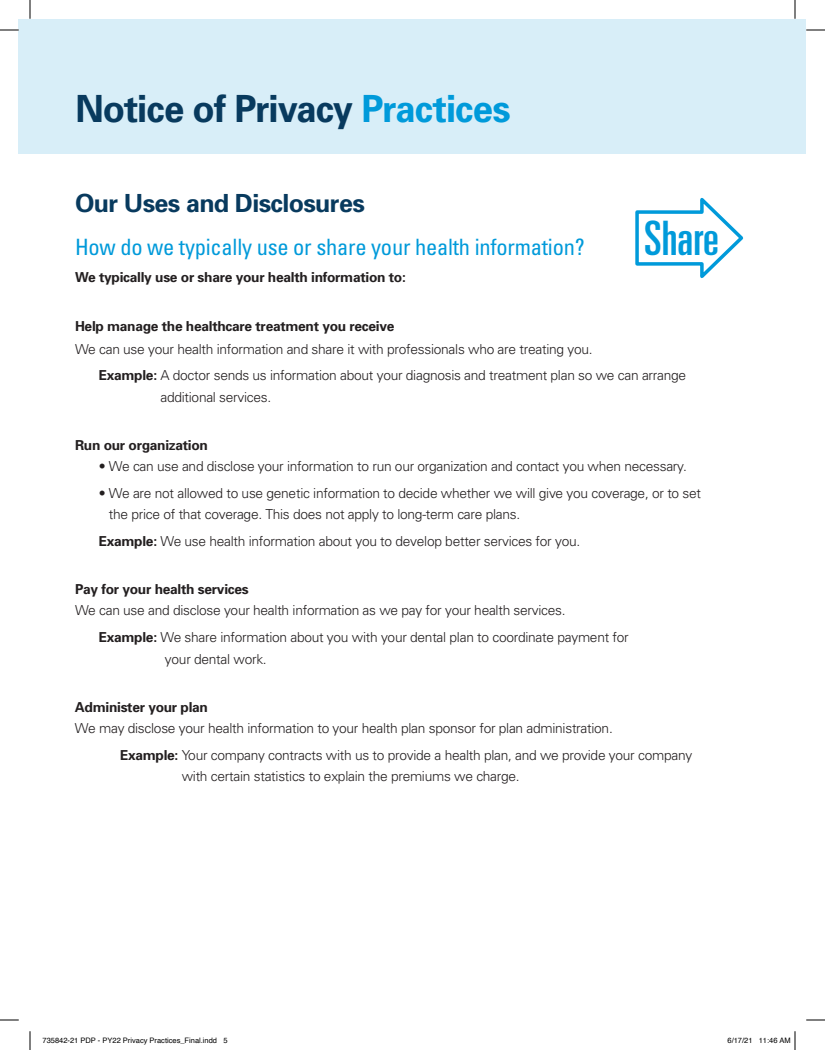
<style>
.page{position:relative;width:825px;height:1050px;background:#fff}
.page>*{position:absolute;margin:0;border:0;box-sizing:border-box;transform-origin:0 0}
.t1{font:ultra-condensed 47.5px "Univers";color:#009ada}
.t2{font:700 37.5px "Univers";letter-spacing:-.025em;color:#083a5e}
.t3{font:700 25px "Univers";letter-spacing:-.025em;color:#083a5e}
.t4{font:condensed 22.5px "Univers";letter-spacing:-.01em;color:#009ada}
.t5{font:300 13.75px/21.2px "Univers";letter-spacing:-.02em;color:#231f20}
.t6{font:700 13.75px "Univers";letter-spacing:-.02em;color:#231f20}
.t7{font:7.5px "Helvetica";color:#000}
.s1{color:#009ada}
.s2{font-weight:700}
</style>
<div class="page">
<div style="left:19px;top:19px;width:787px;height:135px;background:#d8eef8"></div>
<svg style="left:0;top:29px;width:19px;height:2px"></svg>
<svg style="left:806px;top:29px;width:19px;height:2px"></svg>
<svg style="left:0;top:1020px;width:19px;height:1px"></svg>
<svg style="left:806px;top:1020px;width:19px;height:1px"></svg>
<svg style="left:29px;top:0;width:2px;height:19px"></svg>
<svg style="left:30px;top:1031px;width:1px;height:19px"></svg>
<svg style="left:794px;top:0;width:2px;height:19px"></svg>
<svg style="left:795px;top:1031px;width:1px;height:19px"></svg>
<svg style="left:635px;top:197px;width:109px;height:81px"></svg>
<h2 class="t2" style="left:76px;top:86px;width:437px">Notice of Privacy <span class="s1">Practices</span></h2>
<p class="t3" style="left:75px;top:188px;width:291px">Our Uses and Disclosures</p>
<h2 class="t4" style="left:75px;top:233px;width:511px">How do we typically use or share your health information?</h2>
<p class="t1" style="left:644px;top:211px;width:76px">Share</p>
<p class="t6" style="left:75px;top:268px;width:332px">We typically use or share your health information to:</p>
<h3 class="t6" style="left:75px;top:318px;width:321px">Help manage the healthcare treatment you receive</h3>
<p class="t5" style="left:75px;top:338px;width:519px">We can use your health information and share it with professionals who are treating you.</p>
<p class="t5" style="left:160px;top:365px;width:527px;text-indent:-62px"><span class="s2">Example:</span> A doctor sends us information about your diagnosis and treatment plan so we can arrange additional services.</p>
<h3 class="t6" style="left:75px;top:437px;width:135px">Run our organization</h3>
<p class="t5" style="left:99px;top:456px;width:590px">• We can use and disclose your information to run our organization and contact you when necessary.</p>
<p class="t5" style="left:109px;top:482px;width:594px;text-indent:-10px">• We are not allowed to use genetic information to decide whether we will give you coverage, or to set the price of that coverage. This does not apply to long-term care plans.</p>
<p class="t5" style="left:99px;top:531px;width:483px"><span class="s2">Example:</span> We use health information about you to develop better services for you.</p>
<h3 class="t6" style="left:75px;top:581px;width:175px">Pay for your health services</h3>
<p class="t5" style="left:75px;top:600px;width:492px">We can use and disclose your health information as we pay for your health services.</p>
<p class="t5" style="left:165px;top:627px;width:465px;text-indent:-66px"><span class="s2">Example:</span> We share information about you with your dental plan to coordinate payment for your dental work.</p>
<h3 class="t6" style="left:75px;top:698px;width:135px">Administer your plan</h3>
<p class="t5" style="left:75px;top:717px;width:539px">We may disclose your health information to your health plan sponsor for plan administration.</p>
<p class="t5" style="left:182px;top:744px;width:512px;text-indent:-62px"><span class="s2">Example:</span> Your company contracts with us to provide a health plan, and we provide your company with certain statistics to explain the premiums we charge.</p>
<p class="t7" style="left:42px;top:1034px;width:187px">735842-21 PDP - PY22 Privacy Practices_Final.indd 5</p>
<p class="t7" style="left:727px;top:1034px;width:65px">6/17/21 11:46 AM</p>
</div>
